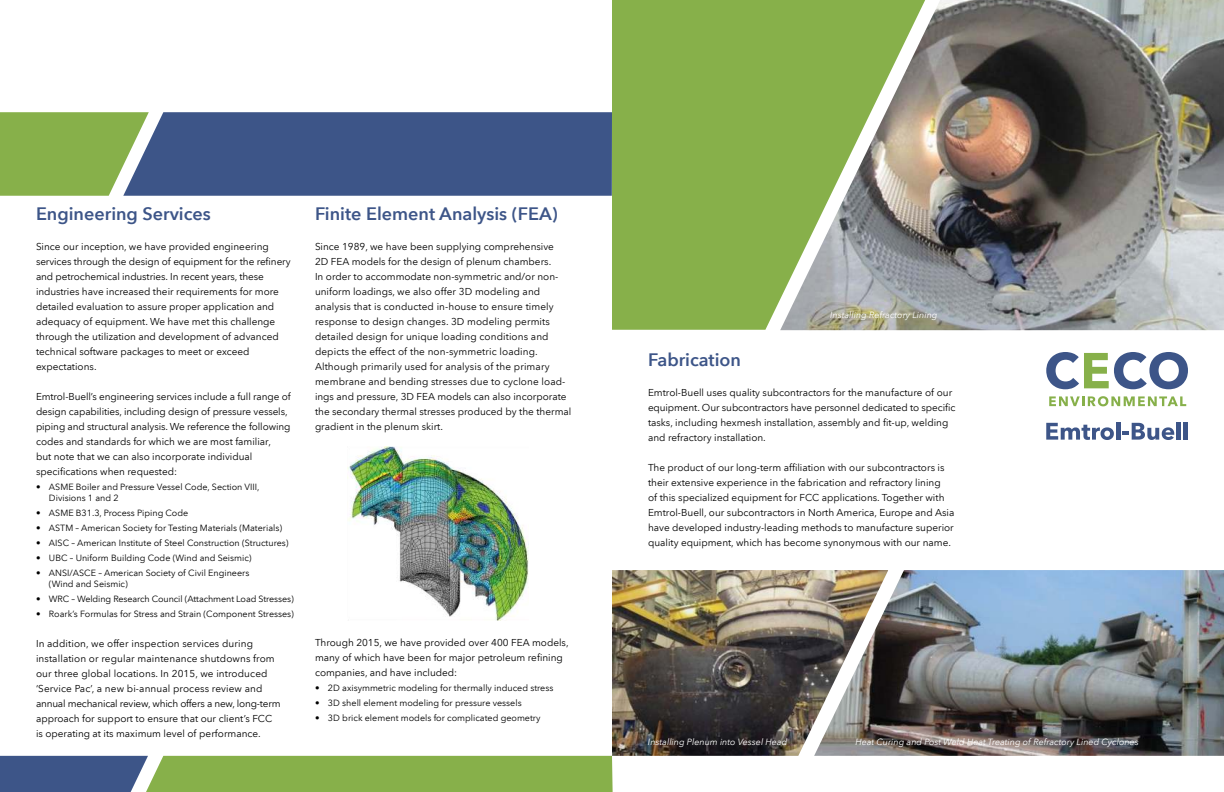
<style>
.page{position:relative;width:1224px;height:792px;background:#fff}
.page>*{position:absolute;margin:0;border:0;box-sizing:border-box;transform-origin:0 0}
.t1{font:600 18px "Avenir Next LT Pro";color:#3d5588}
.t2{font:10px/15px "Avenir Next LT Pro";color:#000}
.t3{font:9px/11px "Avenir Next LT Pro";color:#000}
.t4{font:italic 9px "Avenir Next LT Pro";color:#fff}
</style>
<div class="page">
<div style="left:0;top:112px;width:123px;height:84px;background:#87b04a"></div>
<div style="left:123px;top:112px;width:489px;height:84px;background:#3d5588"></div>
<svg style="left:0;top:756px;width:613px;height:36px"></svg>
<img style="left:348px;top:447px;width:181px;height:173px">
<div style="left:612px;top:0;width:168px;height:330px;background:#87b04a"></div>
<svg style="left:1046px;top:352px;width:142px;height:37px"></svg>
<svg style="left:1049px;top:396px;width:137px;height:10px"></svg>
<img style="left:780px;top:0;width:444px;height:330px">
<svg style="left:1046px;top:423px;width:68px;height:17px"></svg>
<hr style="left:1116px;top:422px;width:4px;height:18px;background:#3d5588">
<svg style="left:1123px;top:423px;width:51px;height:17px"></svg>
<hr style="left:1177px;top:422px;width:4px;height:18px;background:#3d5588">
<hr style="left:1184px;top:422px;width:4px;height:18px;background:#3d5588">
<img style="left:888px;top:570px;width:336px;height:186px">
<img style="left:612px;top:570px;width:276px;height:186px">
<h1 class="t1" style="left:36px;top:206px;width:176px">Engineering Services</h1>
<p class="t2" style="left:36px;top:240px;width:256px">Since our inception, we have provided engineering services through the design of equipment for the refinery and petrochemical industries. In recent years, these industries have increased their requirements for more detailed evaluation to assure proper application and adequacy of equipment. We have met this challenge through the utilization and development of advanced technical software packages to meet or exceed expectations.</p>
<p class="t2" style="left:36px;top:390px;width:256px">Emtrol-Buell’s engineering services include a full range of design capabilities, including design of pressure vessels, piping and structural analysis. We reference the following codes and standards for which we are most familiar,<br>but note that we can also incorporate individual specifications when requested:</p>
<p class="t3" style="left:49px;top:482px;width:212px;text-indent:-13px">• ASME Boiler and Pressure Vessel Code, Section VIII,<br>Divisions 1 and 2</p>
<p class="t3" style="left:36px;top:507px;width:154px">• ASME B31.3, Process Piping Code</p>
<p class="t3" style="left:36px;top:522px;width:248px">• ASTM – American Society for Testing Materials (Materials)</p>
<p class="t3" style="left:36px;top:537px;width:254px">• AISC – American Institute of Steel Construction (Structures)</p>
<p class="t3" style="left:36px;top:552px;width:217px">• UBC – Uniform Building Code (Wind and Seismic)</p>
<p class="t3" style="left:49px;top:568px;width:202px;text-indent:-13px">• ANSI/ASCE – American Society of Civil Engineers (Wind and Seismic)</p>
<p class="t3" style="left:36px;top:593px;width:259px">• WRC – Welding Research Council (Attachment Load Stresses)</p>
<p class="t3" style="left:36px;top:609px;width:260px">• Roark’s Formulas for Stress and Strain (Component Stresses)</p>
<p class="t2" style="left:36px;top:637px;width:246px">In addition, we offer inspection services during installation or regular maintenance shutdowns from our three global locations. In 2015, we introduced ‘Service Pac’, a new bi-annual process review and annual mechanical review, which offers a new, long-term approach for support to ensure that our client’s FCC is operating at its maximum level of performance.</p>
<h1 class="t1" style="left:315px;top:206px;width:244px">Finite Element Analysis (FEA)</h1>
<p class="t2" style="left:315px;top:240px;width:258px">Since 1989, we have been supplying comprehensive<br>2D FEA models for the design of plenum chambers.<br>In order to accommodate non-symmetric and/or non&shy;uniform loadings, we also offer 3D modeling and analysis that is conducted in-house to ensure timely response to design changes. 3D modeling permits detailed design for unique loading conditions and depicts the effect of the non-symmetric loading.<br>Although primarily used for analysis of the primary membrane and bending stresses due to cyclone load&shy;ings and pressure, 3D FEA models can also incorporate the secondary thermal stresses produced by the thermal gradient in the plenum skirt.</p>
<p class="t2" style="left:315px;top:636px;width:255px">Through 2015, we have provided over 400 FEA models, many of which have been for major petroleum refining companies, and have included:</p>
<p class="t3" style="left:315px;top:683px;width:240px">• 2D axisymmetric modeling for thermally induced stress</p>
<p class="t3" style="left:315px;top:698px;width:208px">• 3D shell element modeling for pressure vessels</p>
<p class="t3" style="left:315px;top:713px;width:227px">• 3D brick element models for complicated geometry</p>
<p class="t4" style="left:830px;top:311px;width:109px">Installing Refractory Lining</p>
<h1 class="t1" style="left:648px;top:352px;width:95px">Fabrication</h1>
<p class="t2" style="left:648px;top:385px;width:309px">Emtrol-Buell uses quality subcontractors for the manufacture of our equipment. Our subcontractors have personnel dedicated to specific tasks, including hexmesh installation, assembly and fit-up, welding and refractory installation.</p>
<p class="t2" style="left:648px;top:460px;width:308px">The product of our long-term affiliation with our subcontractors is their extensive experience in the fabrication and refractory lining<br>of this specialized equipment for FCC applications. Together with Emtrol-Buell, our subcontractors in North America, Europe and Asia have developed industry-leading methods to manufacture superior quality equipment, which has become synonymous with our name.</p>
<p class="t4" style="left:648px;top:736px;width:141px">Installing Plenum into Vessel Head</p>
<p class="t4" style="left:855px;top:736px;width:285px">Heat Curing and Post Weld Heat Treating of Refractory Lined Cyclones</p>
</div>
